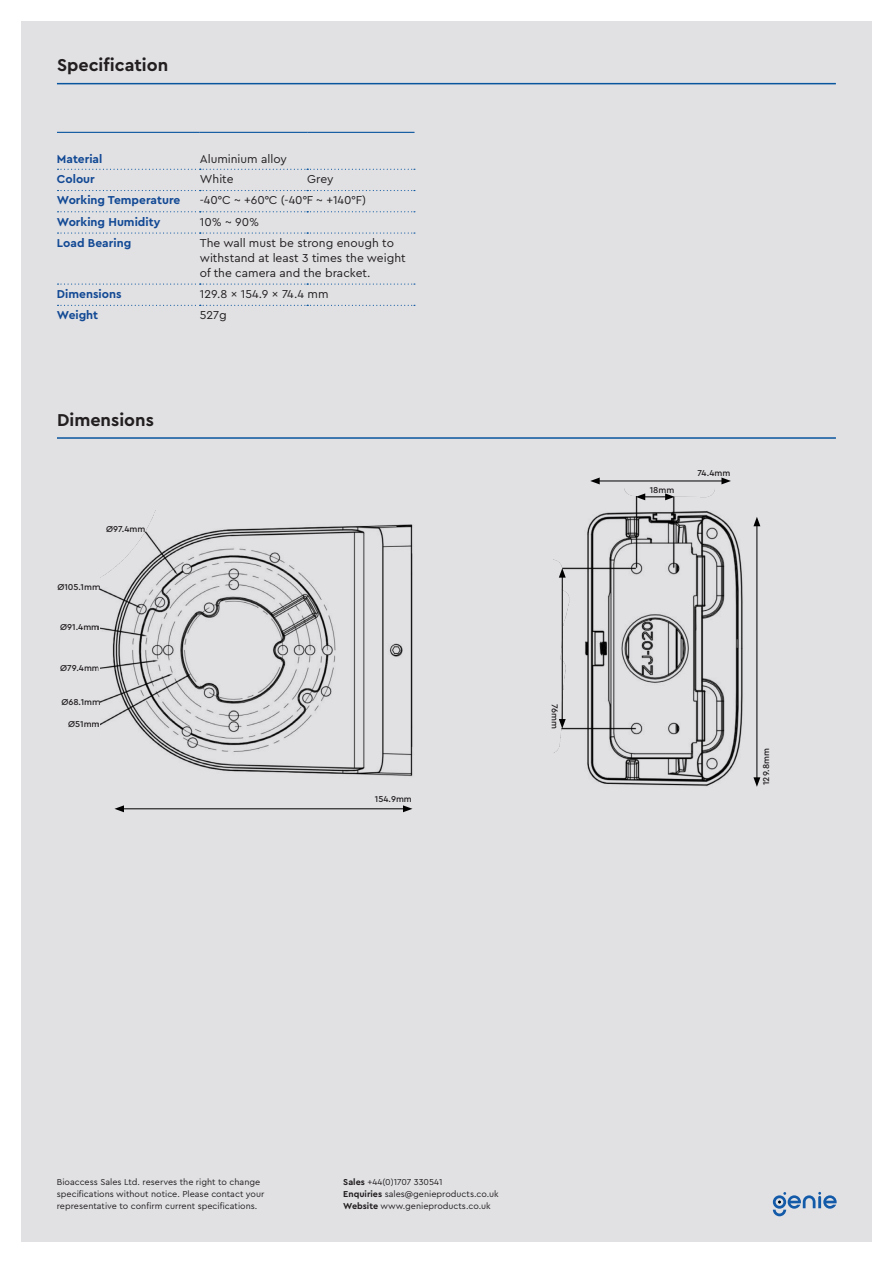
<style>
.page{position:relative;width:893px;height:1263px;background:#fff}
.page>*{position:absolute;margin:0;border:0;box-sizing:border-box;transform-origin:0 0}
.t1{font:700 18px "Cera Pro";color:#231f20}
.Tech_Spec_Text_CENTR{font:12px/15px "Cera Pro";color:#231f20}
.Tech_Spec_Text_LEFT{font:700 12px "Cera Pro";color:#124994}
.t2{font:9px/12px "Cera Pro";color:#231f20}
.t3{font:500 9px "Cera Pro";color:#231f20}
.s1{font-weight:700}
</style>
<div class="page">
<div style="left:21px;top:21px;width:851px;height:1221px;background:#e1e1e4"></div>
<svg style="left:773px;top:1192px;width:64px;height:24px"></svg>
<hr style="left:57px;top:83px;width:779px;height:1px;background:#09559e">
<svg style="left:58px;top:169px;width:357px;height:1px"></svg>
<svg style="left:58px;top:190px;width:357px;height:1px"></svg>
<svg style="left:58px;top:211px;width:357px;height:1px"></svg>
<svg style="left:58px;top:232px;width:357px;height:2px"></svg>
<svg style="left:58px;top:283px;width:357px;height:2px"></svg>
<svg style="left:58px;top:305px;width:357px;height:1px"></svg>
<hr style="left:57px;top:132px;width:143px;height:1px;background:#09559e">
<hr style="left:200px;top:132px;width:107px;height:1px;background:#09559e">
<hr style="left:307px;top:132px;width:107px;height:1px;background:#09559e">
<hr style="left:57px;top:437px;width:779px;height:2px;background:#09559e">
<img style="left:100px;top:512px;width:313px;height:265px">
<img style="left:553px;top:489px;width:203px;height:298px">
<hr style="left:562px;top:575px;width:1px;height:146px;background:#000">
<svg style="left:559px;top:568px;width:7px;height:10px"></svg>
<svg style="left:559px;top:719px;width:7px;height:9px"></svg>
<svg style="left:636px;top:493px;width:39px;height:7px"></svg>
<hr style="left:597px;top:481px;width:127px;height:1px;background:#000">
<svg style="left:590px;top:477px;width:10px;height:7px"></svg>
<svg style="left:721px;top:477px;width:10px;height:7px"></svg>
<hr style="left:756px;top:524px;width:1px;height:256px;background:#000">
<svg style="left:753px;top:517px;width:7px;height:9px"></svg>
<svg style="left:753px;top:777px;width:7px;height:10px"></svg>
<hr style="left:122px;top:808px;width:283px;height:1px;background:#000">
<svg style="left:114px;top:805px;width:10px;height:7px"></svg>
<svg style="left:403px;top:805px;width:9px;height:7px"></svg>
<p class="t1" style="left:57px;top:53px;width:113px">Specification</p>
<p class="Tech_Spec_Text_LEFT" style="left:57px;top:151px;width:47px">Material</p>
<p class="Tech_Spec_Text_CENTR" style="left:200px;top:151px;width:89px">Aluminium alloy</p>
<p class="Tech_Spec_Text_LEFT" style="left:57px;top:171px;width:39px">Colour</p>
<p class="Tech_Spec_Text_CENTR" style="left:200px;top:171px;width:35px">White</p>
<p class="Tech_Spec_Text_CENTR" style="left:307px;top:171px;width:28px">Grey</p>
<p class="Tech_Spec_Text_LEFT" style="left:57px;top:192px;width:125px">Working Temperature</p>
<p class="Tech_Spec_Text_CENTR" style="left:200px;top:192px;width:168px">-40°C ~ +60°C (-40°F ~ +140°F)</p>
<p class="Tech_Spec_Text_LEFT" style="left:57px;top:214px;width:105px">Working Humidity</p>
<p class="Tech_Spec_Text_CENTR" style="left:200px;top:214px;width:61px">10% ~ 90%</p>
<p class="Tech_Spec_Text_LEFT" style="left:57px;top:235px;width:76px">Load Bearing</p>
<p class="Tech_Spec_Text_CENTR" style="left:200px;top:235px;width:196px">The wall must be strong enough to</p>
<p class="Tech_Spec_Text_CENTR" style="left:200px;top:250px;width:207px">withstand at least 3 times the weight of the camera and the bracket.</p>
<p class="Tech_Spec_Text_LEFT" style="left:57px;top:286px;width:66px">Dimensions</p>
<p class="Tech_Spec_Text_CENTR" style="left:200px;top:286px;width:130px">129.8 x 154.9 x 74.4 mm</p>
<p class="Tech_Spec_Text_LEFT" style="left:57px;top:307px;width:43px">Weight</p>
<p class="Tech_Spec_Text_CENTR" style="left:200px;top:307px;width:29px">527g</p>
<p class="t1" style="left:57px;top:408px;width:98px">Dimensions</p>
<p class="t3" style="left:106px;top:523px;width:41px">Ø97.4mm</p>
<p class="t3" style="left:57px;top:581px;width:44px">Ø105.1mm</p>
<p class="t3" style="left:60px;top:621px;width:41px">Ø91.4mm</p>
<p class="t3" style="left:60px;top:662px;width:41px">Ø79.4mm</p>
<p class="t3" style="left:61px;top:696px;width:40px">Ø68.1mm</p>
<p class="t3" style="left:68px;top:718px;width:33px">Ø51mm</p>
<p class="t3" style="left:375px;top:793px;width:39px">154.9mm</p>
<p class="t3" style="left:561px;top:704px;width:26px;rotate:90deg">76mm</p>
<p class="t3" style="left:650px;top:484px;width:26px">18mm</p>
<p class="t3" style="left:697px;top:466px;width:34px">74.4mm</p>
<p class="t3" style="left:760px;top:785px;width:38px;rotate:-90deg">129.8mm</p>
<p class="t2" style="left:57px;top:1175px;width:209px">Bioaccess Sales Ltd. reserves the right to change specifications without notice. Please contact your representative to confirm current specifications.</p>
<p class="t2" style="left:343px;top:1175px;width:101px"><span class="s1">Sales</span> +44(0)1707 330541</p>
<p class="t2" style="left:343px;top:1187px;width:157px"><span class="s1">Enquiries</span> sales@genieproducts.co.uk</p>
<p class="t2" style="left:343px;top:1199px;width:149px"><span class="s1">Website</span> www.genieproducts.co.uk</p>
</div>
